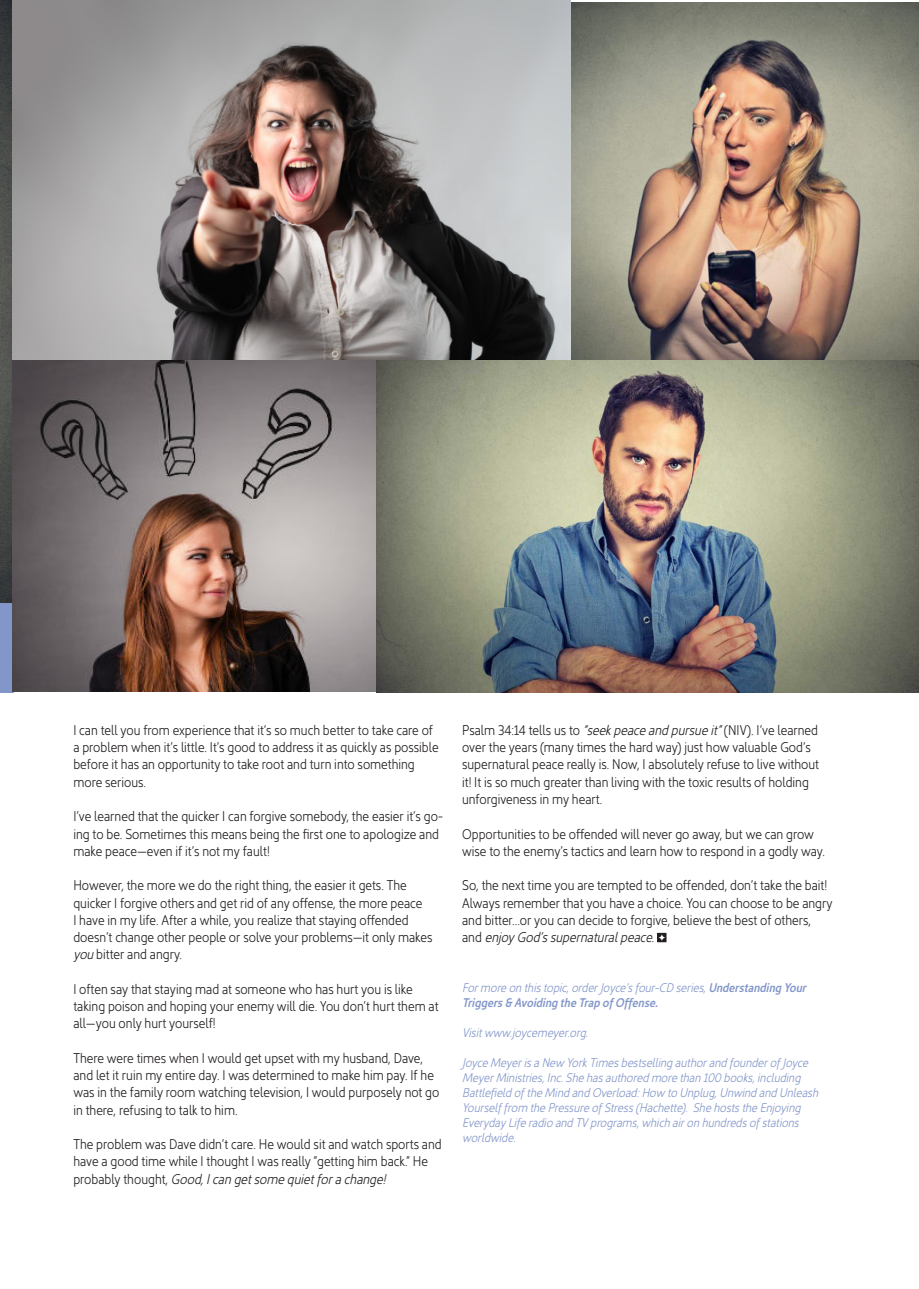
<style>
.page{position:relative;width:919px;height:1289px;background:#fff}
.page>*{position:absolute;margin:0;border:0;box-sizing:border-box;transform-origin:0 0}
.t1{font:14.25px/17.2px "Kyrial Sans Pro Light Cond";color:#231f20}
.t2{font:italic 12.75px/15px "Kyrial Sans Pro Light Cond";color:#8296c9}
.t3{font:12.75px/15px "Kyrial Sans Pro Semi Bold Cond Itali";color:#8296c9}
.s1{font-style:italic}
.s2{font-family:"Kyrial Sans Pro Light Cond";font-style:italic}
</style>
<div class="page">
<div style="left:657px;top:933px;width:9px;height:9px;border:1px solid #231f20"></div>
<svg style="left:658px;top:933px;width:7px;height:8px"></svg>
<img style="left:0;top:0;width:13px;height:603px">
<div style="left:0;top:603px;width:13px;height:89px;background:#8296c9"></div>
<img style="left:571px;top:2px;width:347px;height:357px">
<img style="left:13px;top:0;width:557px;height:359px">
<img style="left:13px;top:361px;width:362px;height:330px">
<img style="left:377px;top:361px;width:541px;height:331px">
<p class="t1" style="left:73px;top:720px;width:367px">I can tell you from experience that it’s so much better to take care of a problem when it’s little. It’s good to address it as quickly as possible before it has an opportunity to take root and turn into something more serious.</p>
<p class="t1" style="left:73px;top:806px;width:371px">I’ve learned that the quicker I can forgive somebody, the easier it’s go&shy;ing to be. Sometimes this means being the first one to apologize and make peace—even if it’s not my fault!</p>
<p class="t1" style="left:73px;top:875px;width:360px">However, the more we do the right thing, the easier it gets. The quicker I forgive others and get rid of any offense, the more peace<br>I have in my life. After a while, you realize that staying offended doesn’t change other people or solve your problems—it only makes <span class="s1">you</span> bitter and angry.</p>
<p class="t1" style="left:73px;top:978px;width:366px">I often say that staying mad at someone who has hurt you is like taking poison and hoping your enemy will die. You don’t hurt them at all—you only hurt yourself!</p>
<p class="t1" style="left:73px;top:1047px;width:367px">There were times when I would get upset with my husband, Dave, and let it ruin my entire day. I was determined to make him pay. If he was in the family room watching television, I would purposely not go in there, refusing to talk to him.</p>
<p class="t1" style="left:73px;top:1134px;width:370px">The problem was Dave didn’t care. He would sit and watch sports and have a good time while I thought I was really “getting him back.” He probably thought, <span class="s1">Good, I can get some quiet for a change!</span></p>
<p class="t1" style="left:462px;top:720px;width:358px">Psalm 34:14 tells us to <span class="s1">“seek peace and pursue it”</span> (NIV). I’ve learned over the years (many times the hard way) just how valuable God’s supernatural peace really is. Now, I absolutely refuse to live without it! It is so much greater than living with the toxic results of holding unforgiveness in my heart.</p>
<p class="t1" style="left:462px;top:823px;width:364px">Opportunities to be offended will never go away, but we can grow wise to the enemy’s tactics and learn how to respond in a godly way.</p>
<p class="t1" style="left:462px;top:875px;width:372px">So, the next time you are tempted to be offended, don’t take the bait!<br>Always remember that you have a choice. You can choose to be angry and bitter...or you can decide to forgive, believe the best of others, and <span class="s1">enjoy God’s supernatural peace</span>.</p>
<p class="t3" style="left:462px;top:978px;width:345px"><span class="s2">For more on this topic, order Joyce’s four-CD series,</span> Understanding Your<br>Triggers &amp; Avoiding the Trap of Offense.</p>
<p class="t2" style="left:462px;top:1023px;width:127px">Visit www.joycemeyer.org.</p>
<p class="t2" style="left:462px;top:1053px;width:357px">Joyce Meyer is a New York Times bestselling author and founder of Joyce Meyer Ministries, Inc. She has authored more than 100 books, including Battlefield of the Mind and Overload: How to Unplug, Unwind and Unleash Yourself from the Pressure of Stress (Hachette). She hosts the Enjoying Everyday Life radio and TV programs, which air on hundreds of stations worldwide.</p>
</div>
